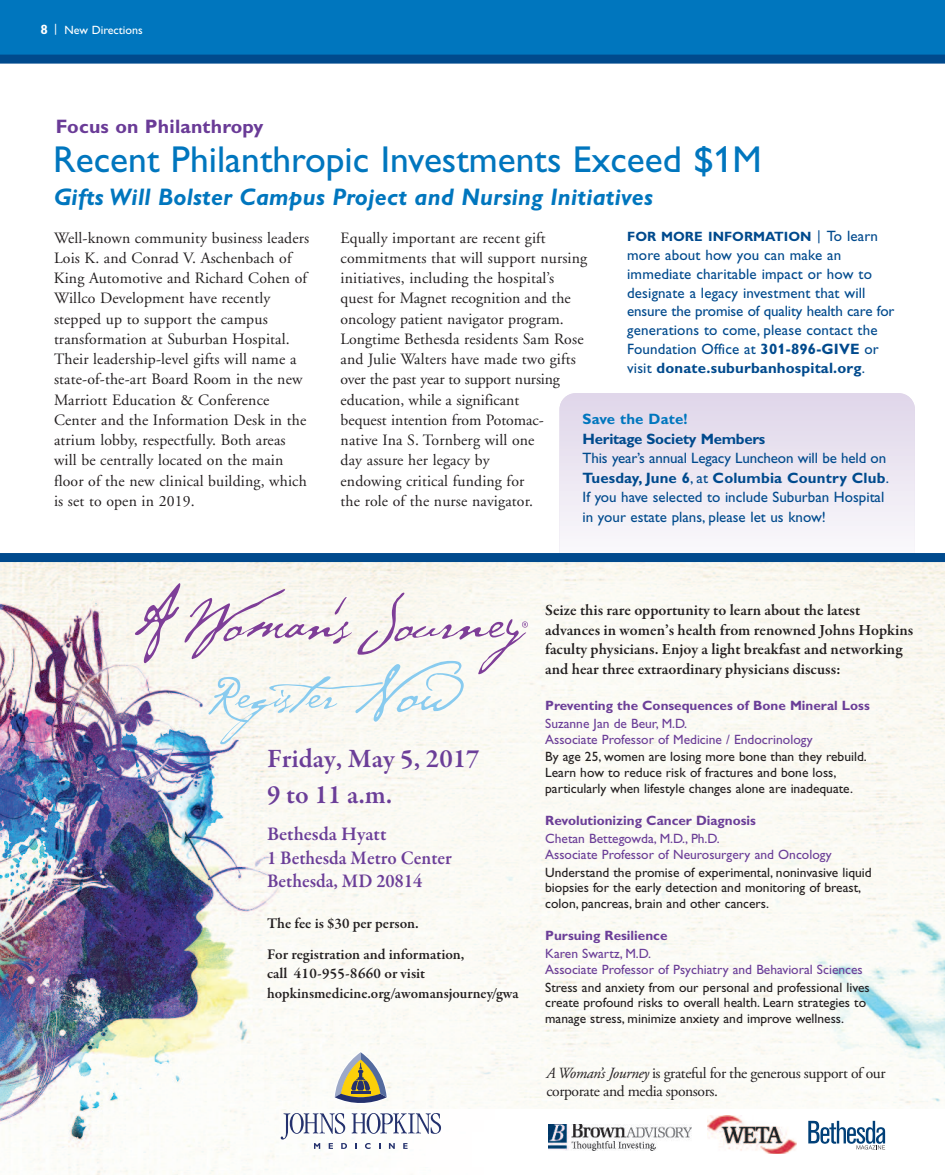
<style>
.page{position:relative;width:945px;height:1175px;background:#fff}
.page>*{position:absolute;margin:0;border:0;box-sizing:border-box;transform-origin:0 0}
.t1{font:37.5px "Gill Alt One";color:#0076be}
.t2{font:600 27px/36px "Garamond Premr Pro";color:#6b3e98}
.t3{font:italic 700 24px "Gill Alt One";letter-spacing:.01em;color:#0076be}
.t4{font:600 19.5px/23.4px "Garamond Premr Pro";color:#6b3e98}
.t5{font:700 19.5px "Gill Alt One";letter-spacing:.01em;color:#6a3b97}
.t6{font:15.75px/20.2px "Adobe Garamond";letter-spacing:.01em;color:#231f20}
.t7{font:600 15.75px/19.5px "Garamond Premr Pro";color:#231f20}
.t8{font:15.45px/18.6px "Adobe Garamond Pro";letter-spacing:-.025em;color:#231f20}
.t9{font:15px/18.8px "Gill Alt One";color:#004a8d}
.t10{font:600 15px/30.3px "Garamond Premr Pro";color:#231f20}
.t11{font:700 15px "Gill Alt One";letter-spacing:-.015em;color:#004a8d}
.t12{font:700 15px "Gill Alt One";letter-spacing:.01em;color:#0076be}
.t13{font:13.5px/15.8px "Gill Alt One";color:#231f20}
.t14{font:13.5px/15.8px "Gill Alt One";color:#6b3e98}
.t15{font:700 13.5px "Gill Alt One";color:#6b3e98}
.t16{font:700 13.5px "Gill Alt One";color:#004a8d}
.t17{font:12px "Gill Alt One";color:#fff}
.s1{font-weight:700;font-size:13.5px}
.s2{font-weight:400;font-size:14.25px}
.s3{font-weight:400;font-size:15px}
.s4{font-weight:700}
.s5{font-style:italic}
</style>
<div class="page">
<svg style="left:559px;top:393px;width:356px;height:182px"></svg>
<img style="left:0;top:562px;width:945px;height:612px">
<div style="left:527px;top:1109px;width:418px;height:65px;background:#fff"></div>
<img style="left:264px;top:1109px;width:263px;height:65px">
<div style="left:0;top:553px;width:945px;height:9px;background:#004a8d"></div>
<div style="left:0;top:0;width:945px;height:55px;background:#0076be"></div>
<div style="left:0;top:55px;width:945px;height:9px;background:#004a8d"></div>
<svg style="left:281px;top:1113px;width:160px;height:35px"></svg>
<svg style="left:334px;top:1050px;width:54px;height:56px"></svg>
<img style="left:548px;top:1124px;width:144px;height:26px">
<img style="left:708px;top:1115px;width:88px;height:39px">
<svg style="left:808px;top:1120px;width:77px;height:29px"></svg>
<svg style="left:135px;top:584px;width:393px;height:160px"></svg>
<p class="t17" style="left:40px;top:25px;width:104px"><span class="s1">8</span> | New Directions</p>
<p class="t5" style="left:56px;top:119px;width:209px">Focus on Philanthropy</p>
<h1 class="t1" style="left:53px;top:145px;width:710px">Recent Philanthropic Investments Exceed $1M</h1>
<h3 class="t3" style="left:54px;top:187px;width:601px">Gifts Will Bolster Campus Project and Nursing Initiatives</h3>
<p class="t6" style="left:54px;top:229px;width:257px">Well-known community business leaders Lois K. and Conrad V. Aschenbach of King Automotive and Richard Cohen of Willco Development have recently stepped up to support the campus transformation at Suburban Hospital.<br>Their leadership-level gifts will name a state-of-the-art Board Room in the new Marriott Education &amp; Conference Center and the Information Desk in the atrium lobby, respectfully. Both areas will be centrally located on the main floor of the new clinical building, which is set to open in 2019.</p>
<p class="t6" style="left:341px;top:229px;width:248px">Equally important are recent gift commitments that will support nursing initiatives, including the hospital’s quest for Magnet recognition and the oncology patient navigator program.<br>Longtime Bethesda residents Sam Rose and Julie Walters have made two gifts over the past year to support nursing education, while a significant<br>bequest intention from Potomac-<br>native Ina S. Tornberg will one<br>day assure her legacy by<br>endowing critical funding for<br>the role of the nurse navigator.</p>
<p class="t16" style="left:627px;top:232px;width:252px">FOR MORE INFORMATION <span class="s2">|</span> <span class="s3">To learn</span></p>
<p class="t9" style="left:627px;top:247px;width:269px">more about how you can make an immediate charitable impact or how to designate a legacy investment that will ensure the promise of quality health care for generations to come, please contact the Foundation Office at <span class="s4">301-896-GIVE</span> or visit <span class="s4">donate.suburbanhospital.org</span>.</p>
<p class="t12" style="left:583px;top:413px;width:107px">Save the Date!</p>
<p class="t11" style="left:583px;top:433px;width:184px">Heritage Society Members</p>
<p class="t9" style="left:583px;top:450px;width:308px;line-height:19.5px">This year’s annual Legacy Luncheon will be held on <span class="s4">Tuesday, June 6</span>, at <span class="s4">Columbia Country Club</span>.<br>If you have selected to include Suburban Hospital in your estate plans, please let us know!</p>
<h2 class="t2" style="left:267px;top:742px;width:214px">Friday, May 5, 2017<br>9 to 11 a.m.</h2>
<p class="t4" style="left:267px;top:824px;width:186px">Bethesda Hyatt<br>1 Bethesda Metro Center<br>Bethesda, MD 20814</p>
<p class="t10" style="left:267px;top:909px;width:199px">The fee is $30 per person.<br>For registration and information,</p>
<p class="t10" style="left:267px;top:965px;width:253px;line-height:19.5px">call 410-955-8660 or visit hopkinsmedicine.org/awomansjourney/gwa</p>
<p class="t7" style="left:545px;top:602px;width:370px">Seize this rare opportunity to learn about the latest advances in women’s health from renowned Johns Hopkins faculty physicians. Enjoy a light breakfast and networking and hear three extraordinary physicians discuss:</p>
<p class="t15" style="left:545px;top:700px;width:326px">Preventing the Consequences of Bone Mineral Loss</p>
<p class="t14" style="left:545px;top:716px;width:269px">Suzanne Jan de Beur, M.D.<br>Associate Professor of Medicine / Endocrinology</p>
<p class="t13" style="left:545px;top:750px;width:323px">By age 25, women are losing more bone than they rebuild.<br>Learn how to reduce risk of fractures and bone loss, particularly when lifestyle changes alone are inadequate.</p>
<p class="t15" style="left:545px;top:815px;width:212px">Revolutionizing Cancer Diagnosis</p>
<p class="t14" style="left:545px;top:831px;width:288px">Chetan Bettegowda, M.D., Ph.D.<br>Associate Professor of Neurosurgery and Oncology</p>
<p class="t13" style="left:545px;top:865px;width:328px">Understand the promise of experimental, noninvasive liquid biopsies for the early detection and monitoring of breast, colon, pancreas, brain and other cancers.</p>
<p class="t15" style="left:545px;top:930px;width:124px">Pursuing Resilience</p>
<p class="t14" style="left:545px;top:946px;width:319px">Karen Swartz, M.D.<br>Associate Professor of Psychiatry and Behavioral Sciences</p>
<p class="t13" style="left:545px;top:980px;width:326px">Stress and anxiety from our personal and professional lives create profound risks to overall health. Learn strategies to manage stress, minimize anxiety and improve wellness.</p>
<p class="t8" style="left:546px;top:1065px;width:341px"><span class="s5">A Woman’s Journey</span> is grateful for the generous support of our corporate and media sponsors.</p>
</div>
